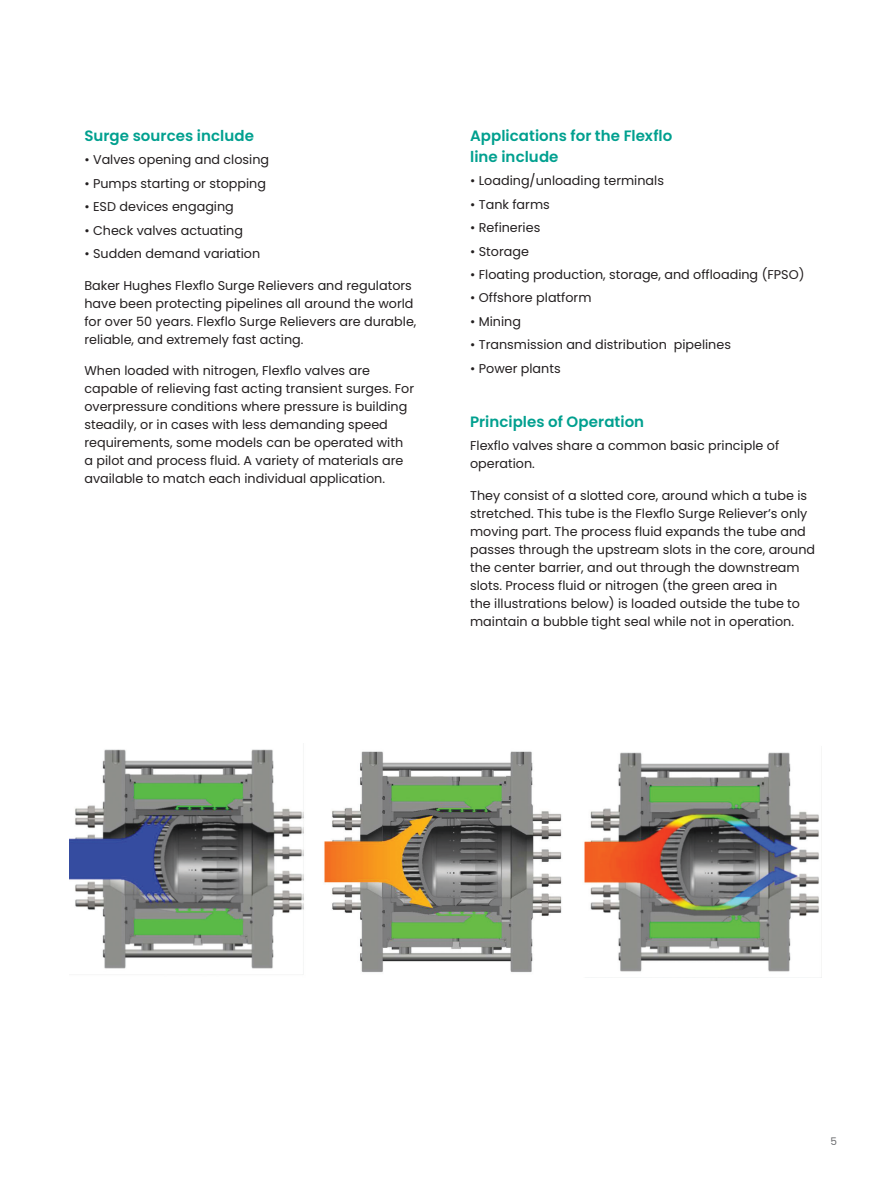
<style>
.page{position:relative;width:891px;height:1188px;background:#fff}
.page>*{position:absolute;margin:0;border:0;box-sizing:border-box;transform-origin:0 0}
.Sub_Heading_2{font:600 15px/21px "Poppins";letter-spacing:.005em;color:#00a08f}
._8_5_pt-body_text{font:12.75px/18px "Poppins";color:#231f20}
.t1{font:10.5px "Poppins";color:#6c6d70}
</style>
<div class="page">
<img style="left:70px;top:749px;width:749px;height:224px">
<p class="Sub_Heading_2" style="left:84px;top:125px;width:171px">Surge sources include</p>
<p class="_8_5_pt-body_text" style="left:84px;top:151px;width:186px">• Valves opening and closing</p>
<p class="_8_5_pt-body_text" style="left:84px;top:174px;width:183px">• Pumps starting or stopping</p>
<p class="_8_5_pt-body_text" style="left:84px;top:198px;width:151px">• ESD devices engaging</p>
<p class="_8_5_pt-body_text" style="left:84px;top:221px;width:160px">• Check valves actuating</p>
<p class="_8_5_pt-body_text" style="left:84px;top:245px;width:177px">• Sudden demand variation</p>
<p class="_8_5_pt-body_text" style="left:84px;top:276px;width:334px">Baker Hughes Flexflo Surge Relievers and regulators have been protecting pipelines all around the world for over 50 years. Flexflo Surge Relievers are durable, reliable, and extremely fast acting.</p>
<p class="_8_5_pt-body_text" style="left:84px;top:362px;width:331px">When loaded with nitrogen, Flexflo valves are capable of relieving fast acting transient surges. For overpressure conditions where pressure is building steadily, or in cases with less demanding speed requirements, some models can be operated with a pilot and process fluid. A variety of materials are available to match each individual application.</p>
<p class="Sub_Heading_2" style="left:470px;top:125px;width:204px">Applications for the Flexflo line include</p>
<p class="_8_5_pt-body_text" style="left:470px;top:172px;width:195px">• Loading/unloading terminals</p>
<p class="_8_5_pt-body_text" style="left:470px;top:195px;width:81px">• Tank farms</p>
<p class="_8_5_pt-body_text" style="left:470px;top:219px;width:72px">• Refineries</p>
<p class="_8_5_pt-body_text" style="left:470px;top:242px;width:60px">• Storage</p>
<p class="_8_5_pt-body_text" style="left:470px;top:266px;width:336px">• Floating production, storage, and offloading (FPSO)</p>
<p class="_8_5_pt-body_text" style="left:470px;top:289px;width:123px">• Offshore platform</p>
<p class="_8_5_pt-body_text" style="left:470px;top:312px;width:52px">• Mining</p>
<p class="_8_5_pt-body_text" style="left:470px;top:336px;width:262px">• Transmission and distribution pipelines</p>
<p class="_8_5_pt-body_text" style="left:470px;top:359px;width:92px">• Power plants</p>
<p class="Sub_Heading_2" style="left:470px;top:411px;width:176px">Principles of Operation</p>
<p class="_8_5_pt-body_text" style="left:470px;top:437px;width:311px">Flexflo valves share a common basic principle of operation.</p>
<p class="_8_5_pt-body_text" style="left:470px;top:486px;width:347px">They consist of a slotted core, around which a tube is stretched. This tube is the Flexflo Surge Reliever’s only moving part. The process fluid expands the tube and passes through the upstream slots in the core, around the center barrier, and out through the downstream slots. Process fluid or nitrogen (the green area in<br>the illustrations below) is loaded outside the tube to maintain a bubble tight seal while not in operation.</p>
<p class="t1" style="left:830px;top:1136px;width:8px">5</p>
</div>
